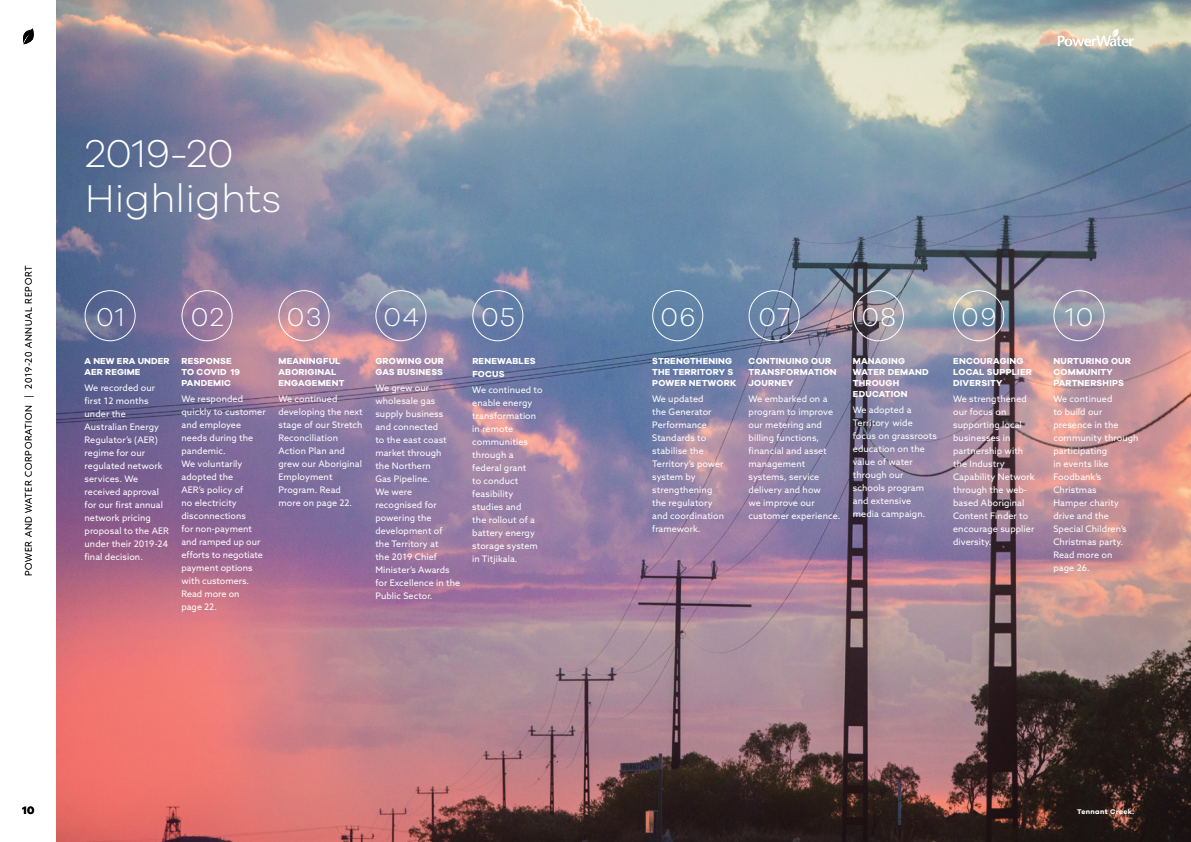
<style>
.page{position:relative;width:1191px;height:842px;background:#fff}
.page>*{position:absolute;margin:0;border:0;box-sizing:border-box;transform-origin:0 0}
.t1{font:300 40px/45px "Galano Grotesque";color:#fff}
.t2{font:300 26.6px "Galano Grotesque";letter-spacing:.05em;color:#fff}
.t3{font:700 11px "Galano Grotesque";color:#000}
.t4{font:9px/13px "Azo Sans";letter-spacing:.01em;color:#fff}
.t5{font:700 9px/11px "Galano Grotesque";letter-spacing:.02em;color:#fff}
.t6{font:300 9px "Azo Sans";letter-spacing:.075em;color:#000}
.t7{font:700 7px "Galano Grotesque";letter-spacing:.05em;color:#fff}
</style>
<div class="page">
<img style="left:57px;top:0;width:1134px;height:842px">
<svg style="left:23px;top:28px;width:11px;height:16px"></svg>
<svg style="left:1057px;top:28px;width:77px;height:18px"></svg>
<div style="left:85px;top:290px;width:51px;height:51px;border:1px solid #fff;border-radius:50%"></div>
<div style="left:181px;top:290px;width:52px;height:51px;border:1px solid #fff;border-radius:50%"></div>
<div style="left:278px;top:290px;width:51px;height:51px;border:1px solid #fff;border-radius:50%"></div>
<div style="left:375px;top:290px;width:51px;height:51px;border:1px solid #fff;border-radius:50%"></div>
<div style="left:472px;top:290px;width:51px;height:51px;border:1px solid #fff;border-radius:50%"></div>
<div style="left:652px;top:290px;width:51px;height:51px;border:1px solid #fff;border-radius:50%"></div>
<div style="left:748px;top:290px;width:51px;height:51px;border:1px solid #fff;border-radius:50%"></div>
<div style="left:853px;top:290px;width:51px;height:51px;border:1px solid #fff;border-radius:50%"></div>
<div style="left:953px;top:290px;width:51px;height:51px;border:1px solid #fff;border-radius:50%"></div>
<div style="left:1053px;top:290px;width:51px;height:51px;border:1px solid #fff;border-radius:50%"></div>
<p class="t6" style="left:23px;top:576px;width:312px;rotate:-90deg">POWER AND WATER CORPORATION | 2019-20 ANNUAL REPORT</p>
<h1 class="t1" style="left:85px;top:130px;width:198px">2019-20<br>Highlights</h1>
<p class="t2" style="left:96px;top:301px;width:30px">01</p>
<p class="t2" style="left:191px;top:301px;width:34px">02</p>
<p class="t2" style="left:287px;top:301px;width:36px">03</p>
<p class="t2" style="left:383px;top:301px;width:37px">04</p>
<p class="t2" style="left:481px;top:301px;width:35px">05</p>
<p class="t2" style="left:660px;top:301px;width:37px">06</p>
<p class="t2" style="left:758px;top:301px;width:33px">07</p>
<p class="t2" style="left:861px;top:301px;width:36px">08</p>
<p class="t2" style="left:961px;top:301px;width:37px">09</p>
<p class="t2" style="left:1065px;top:301px;width:30px">10</p>
<p class="t5" style="left:375px;top:355px;width:70px">GROWING OUR<br>GAS BUSINESS</p>
<p class="t4" style="left:375px;top:381px;width:86px">We grew our wholesale gas supply business and connected<br>to the east coast market through<br>the Northern<br>Gas Pipeline.<br>We were recognised for powering the development of<br>the Territory at<br>the 2019 Chief<br>Minister’s Awards for Excellence in the<br>Public Sector.</p>
<p class="t5" style="left:472px;top:354px;width:65px;line-height:13px">RENEWABLES<br>FOCUS</p>
<p class="t4" style="left:472px;top:383px;width:72px">We continued to enable energy transformation in remote communities through a federal grant<br>to conduct feasibility studies and<br>the rollout of a battery energy storage system in Titjikala.</p>
<p class="t5" style="left:652px;top:355px;width:85px">STRENGTHENING<br>THE TERRITORY S<br>POWER NETWORK</p>
<p class="t4" style="left:652px;top:392px;width:73px">We updated<br>the Generator<br>Performance<br>Standards to stabilise the<br>Territory’s power system by strengthening the regulatory and coordination framework.</p>
<p class="t5" style="left:748px;top:355px;width:90px">CONTINUING OUR<br>TRANSFORMATION<br>JOURNEY</p>
<p class="t4" style="left:748px;top:392px;width:93px">We embarked on a program to improve our metering and billing functions, fnancial and asset management systems, service delivery and how<br>we improve our customer experience.</p>
<p class="t5" style="left:853px;top:355px;width:77px">MANAGING<br>WATER DEMAND<br>THROUGH<br>EDUCATION</p>
<p class="t4" style="left:853px;top:403px;width:86px">We adopted a<br>Territory wide focus on grassroots education on the value of water through our schools program and extensive media campaign.</p>
<p class="t5" style="left:953px;top:355px;width:80px">ENCOURAGING<br>LOCAL SUPPLIER<br>DIVERSITY</p>
<p class="t4" style="left:953px;top:392px;width:83px">We strengthened our focus on supporting local businesses in partnership with the Industry<br>Capability Network through the web&shy;based Aboriginal<br>Content Finder to encourage supplier diversity.</p>
<p class="t5" style="left:1053px;top:355px;width:79px">NURTURING OUR<br>COMMUNITY<br>PARTNERSHIPS</p>
<p class="t4" style="left:1053px;top:392px;width:87px">We continued<br>to build our presence in the community through participating<br>in events like<br>Foodbank’s<br>Christmas<br>Hamper charity drive and the<br>Special Children’s<br>Christmas party.<br>Read more on<br>page 26.</p>
<p class="t5" style="left:181px;top:355px;width:60px">RESPONSE<br>TO COVID 19<br>PANDEMIC</p>
<p class="t4" style="left:181px;top:392px;width:86px">We responded quickly to customer and employee needs during the pandemic.<br>We voluntarily adopted the<br>AER’s policy of<br>no electricity disconnections<br>for non-payment and ramped up our efforts to negotiate payment options with customers.<br>Read more on<br>page 22.</p>
<p class="t5" style="left:278px;top:355px;width:67px">MEANINGFUL<br>ABORIGINAL<br>ENGAGEMENT</p>
<p class="t4" style="left:278px;top:392px;width:86px">We continued developing the next stage of our Stretch<br>Reconciliation<br>Action Plan and grew our Aboriginal<br>Employment<br>Program. Read more on page 22.</p>
<p class="t5" style="left:85px;top:355px;width:87px">A NEW ERA UNDER<br>AER REGIME</p>
<p class="t4" style="left:85px;top:381px;width:86px">We recorded our frst 12 months under the<br>Australian Energy<br>Regulator’s (AER) regime for our regulated network services. We received approval for our frst annual network pricing proposal to the AER under their 2019-24 fnal decision.</p>
<p class="t3" style="left:22px;top:803px;width:14px">10</p>
<p class="t7" style="left:1077px;top:807px;width:59px">Tennant Creek.</p>
</div>
